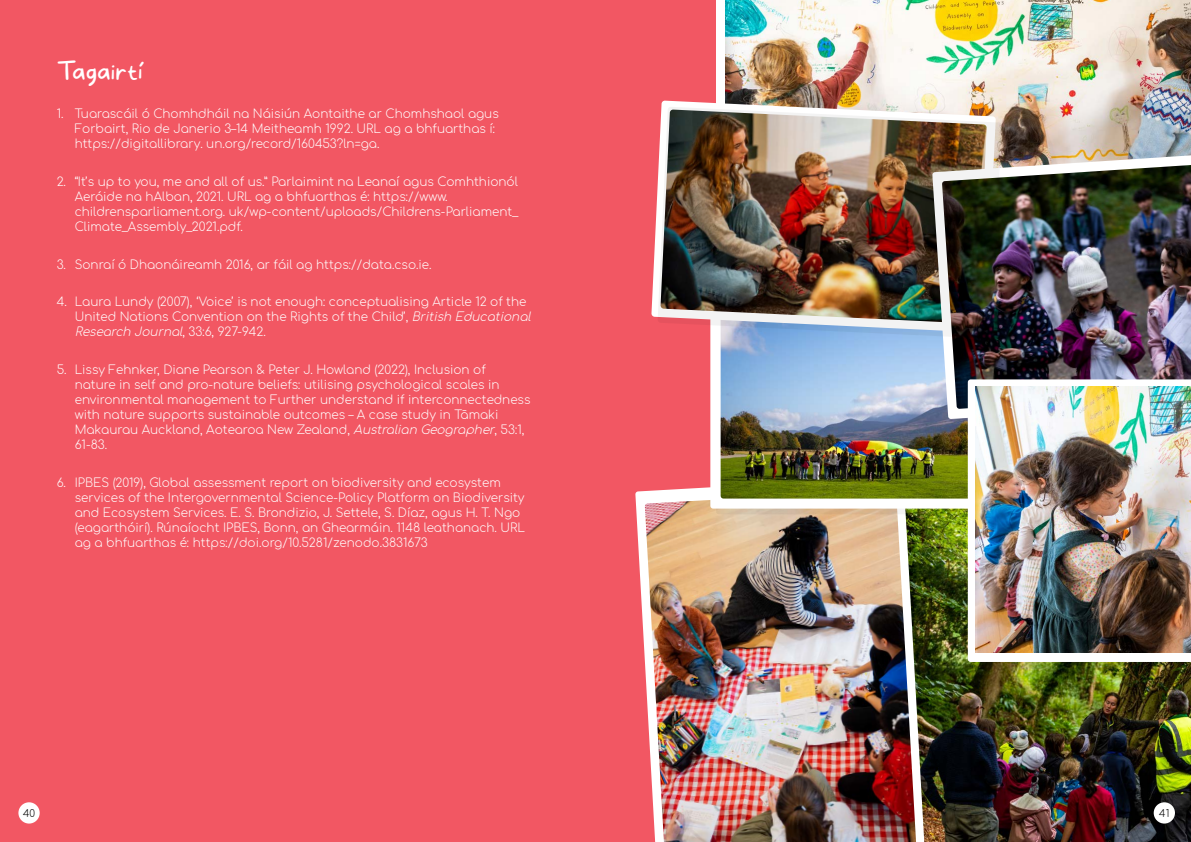
<style>
.page{position:relative;width:1191px;height:842px;background:#f25763}
.page>*{position:absolute;margin:0;border:0;box-sizing:border-box;transform-origin:0 0}
.t1{font:100 25px "More Sugar";color:#fff}
.t2{font:300 12px/15px "Comfortaa";color:#fff}
.t3{font:300 10px "Comfortaa";color:#000}
.s1{font-style:italic}
</style>
<div class="page">
<img style="left:726px;top:0;width:465px;height:149px">
<img style="left:932px;top:514px;width:259px;height:328px">
<img style="left:635px;top:487px;width:291px;height:355px">
<img style="left:645px;top:490px;width:271px;height:352px">
<div style="left:710px;top:250px;width:378px;height:259px;background:#fff;border-radius:3px"></div>
<img style="left:720px;top:339px;width:247px;height:160px">
<img style="left:651px;top:101px;width:344px;height:216px">
<img style="left:932px;top:149px;width:259px;height:270px">
<img style="left:942px;top:165px;width:249px;height:244px">
<img style="left:657px;top:107px;width:345px;height:232px">
<svg style="left:967px;top:379px;width:224px;height:283px;fill:#fff"></svg>
<img style="left:975px;top:387px;width:216px;height:266px">
<div style="left:18px;top:802px;width:22px;height:21px;background:#fff;border-radius:50%"></div>
<div style="left:1153px;top:802px;width:22px;height:21px;background:#fff;border-radius:50%"></div>
<h1 class="t1" style="left:57px;top:53px;width:90px">Tagairtí</h1>
<p class="t2" style="left:75px;top:105px;width:425px;text-indent:-18px">1. Tuarascáil ó Chomhdháil na Náisiún Aontaithe ar Chomhshaol agus<br>Forbairt, Rio de Janerio 3–14 Meitheamh 1992. URL ag a bhfuarthas í: https://digitallibrary. un.org/record/160453?ln=ga.</p>
<p class="t2" style="left:75px;top:172px;width:445px;text-indent:-18px">2. “It’s up to you, me and all of us.” Parlaimint na Leanaí agus Comhthionól Aeráide na hAlban, 2021. URL ag a bhfuarthas é: https://www. childrensparliament.org. uk/wp-content/uploads/Childrens-Parliament_ Climate_Assembly_2021.pdf.</p>
<p class="t2" style="left:57px;top:255px;width:376px">3. Sonraí ó Dhaonáireamh 2016, ar fáil ag https://data.cso.ie.</p>
<p class="t2" style="left:75px;top:293px;width:461px;text-indent:-18px">4. Laura Lundy (2007), ‘Voice’ is not enough: conceptualising Article 12 of the<br>United Nations Convention on the Rights of the Child’, <span class="s1">British Educational<br>Research Journal</span>, 3 3 : 6 , 9 2 7- 94 2 .</p>
<p class="t2" style="left:75px;top:360px;width:457px;text-indent:-18px">5. Lissy Fehnker, Diane Pearson &amp; Peter J. Howland (2022), Inclusion of<br>nature in self and pro-nature beliefs: utilising psychological scales in environmental management to Further understand if interconnectedness with nature supports sustainable outcomes – A case study in Tāmaki Makaurau Auckland, Aotearoa New Zealand, <span class="s1">Australian Geographer</span>, 53:1, 61-83.</p>
<p class="t2" style="left:75px;top:473px;width:452px;text-indent:-18px">6. IPBES (2019), Global assessment report on biodiversity and ecosystem services of the Intergovernmental Science-Policy Platform on Biodiversity and Ecosystem Services. E. S. Brondizio, J. Settele, S. Díaz, agus H. T. Ngo (eagarthóirí). Rúnaíocht IPBES, Bonn, an Ghearmáin. 1148 leathanach. URL ag a bhfuarthas é: https://doi.org/10.5281/zenodo.3831673</p>
<p class="t3" style="left:23px;top:804px;width:14px">40</p>
<p class="t3" style="left:1159px;top:804px;width:12px">41</p>
</div>
